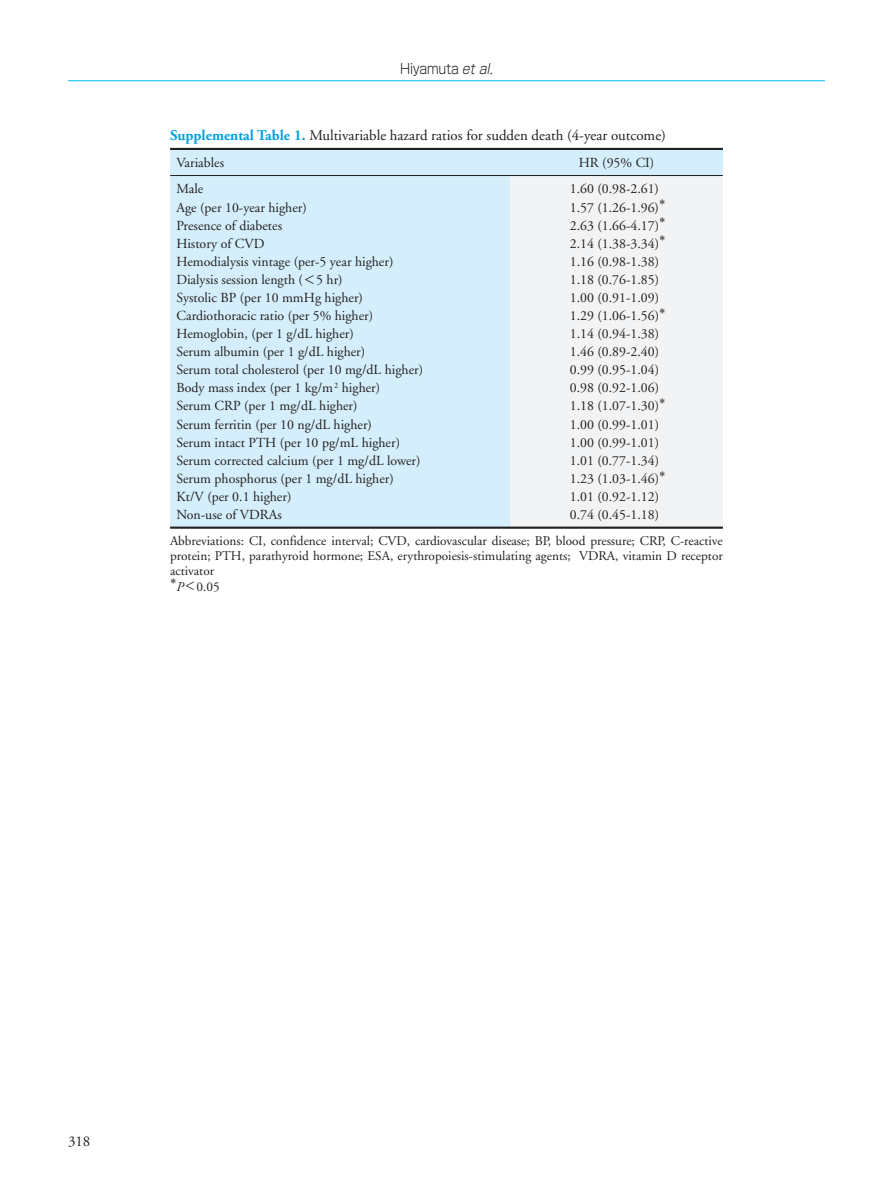
<style>
.page{position:relative;width:893px;height:1183px;background:#fff}
.page>*{position:absolute;margin:0;border:0;box-sizing:border-box;transform-origin:0 0}
.t1{font:14.85px "Adobe Garamond";color:#231f20}
.t2{font:13.8px/18px "Adobe Garamond";color:#231f20}
.t3{font:13.8px "Shin Go Light 83 pv RKSJ H";letter-spacing:-.025em;color:#231f20;scale:.9 1}
.t4{font:13.35px/14.9px "Adobe Garamond";color:#231f20;text-align:justify}
.t5{font:8.25px "Ryumin Medium 83 pv RKSJ H";color:#231f20}
.s1{font-style:italic}
.s2{font-family:"Ryumin regular 83 pv RKSJ H"}
.s3{font-weight:700;color:#00a1e3}
.s4{font-family:"Ryumin Medium 83 pv RKSJ H";font-size:11.7px}
.s5{font-family:"Ryumin Medium 83 pv RKSJ H";font-size:11.1px}
</style>
<div class="page">
<hr style="left:68px;top:80px;width:757px;height:1px;background:#00baf1">
<div style="left:170px;top:150px;width:553px;height:376px;background:#d4effb"></div>
<div style="left:510px;top:175px;width:213px;height:352px;background:#f2f3f4"></div>
<hr style="left:170px;top:175px;width:553px;height:1px;background:#231f20">
<hr style="left:170px;top:148px;width:553px;height:2px;background:#231f20">
<hr style="left:170px;top:526px;width:553px;height:2px;background:#231f20">
<p class="t3" style="left:400px;top:64px;width:104px">Hiyamuta <span class="s1">et al</span><span class="s2">.</span></p>
<p class="t1" style="left:170px;top:129px;width:497px"><span class="s3">Supplemental Table 1.</span> Multivariable hazard ratios for sudden death (4-year outcome)</p>
<p class="t2" style="left:176px;top:155px;width:49px">Variables</p>
<p class="t2" style="left:579px;top:155px;width:77px">HR (95% CI)</p>
<p class="t2" style="left:176px;top:181px;width:248px">Male<br>Age (per 10-year higher)<br>Presence of diabetes<br>History of CVD<br>Hemodialysis vintage (per-5 year higher)<br>Dialysis session length (<span class="s4">＜</span>5 hr)<br>Systolic BP (per 10 mmHg higher)<br>Cardiothoracic ratio (per 5% higher)<br>Hemoglobin, (per 1 g/dL higher)<br>Serum albumin (per 1 g/dL higher)<br>Serum total cholesterol (per 10 mg/dL higher)<br>Body mass index (per 1 kg/m<sup>2</sup> higher)<br>Serum CRP (per 1 mg/dL higher)<br>Serum ferritin (per 10 ng/dL higher)<br>Serum intact PTH (per 10 pg/mL higher)<br>Serum corrected calcium (per 1 mg/dL lower)<br>Serum phosphorus (per 1 mg/dL higher)<br>Kt/V (per 0.1 higher)<br>Non-use of VDRAs</p>
<p class="t2" style="left:570px;top:181px;width:91px">1.60 (0.98-2.61)<br>1.57 (1.26-1.96)</p>
<p class="t5" style="left:658px;top:199px;width:10px">＊</p>
<p class="t2" style="left:570px;top:217px;width:91px">2.63 (1.66-4.17)</p>
<p class="t5" style="left:658px;top:217px;width:10px">＊</p>
<p class="t2" style="left:570px;top:235px;width:91px">2.14 (1.38-3.34)</p>
<p class="t5" style="left:658px;top:235px;width:10px">＊</p>
<p class="t2" style="left:570px;top:253px;width:91px;text-align:justify">1.16 (0.98-1.38)<br>1.18 (0.76-1.85)<br>1.00 (0.91-1.09)<br>1.29 (1.06-1.56)</p>
<p class="t5" style="left:658px;top:307px;width:10px">＊</p>
<p class="t2" style="left:570px;top:326px;width:91px;text-align:justify">1.14 (0.94-1.38)<br>1.46 (0.89-2.40)<br>0.99 (0.95-1.04)<br>0.98 (0.92-1.06)<br>1.18 (1.07-1.30)</p>
<p class="t5" style="left:658px;top:398px;width:10px">＊</p>
<p class="t2" style="left:570px;top:416px;width:91px;text-align:justify">1.00 (0.99-1.01)<br>1.00 (0.99-1.01)<br>1.01 (0.77-1.34)<br>1.23 (1.03-1.46)</p>
<p class="t5" style="left:658px;top:470px;width:10px">＊</p>
<p class="t2" style="left:570px;top:488px;width:91px">1.01 (0.92-1.12)<br>0.74 (0.45-1.18)</p>
<p class="t4" style="left:170px;top:534px;width:554px">Abbreviations: CI, confidence interval; CVD, cardiovascular disease; BP, blood pressure; CRP, C-reactive protein; PTH, parathyroid hormone; ESA, erythropoiesis-stimulating agents; VDRA, vitamin D receptor activator</p>
<p class="t5" style="left:169px;top:577px;width:10px">＊</p>
<p class="t4" style="left:176px;top:580px;width:45px"><span class="s1">P</span><span class="s5">＜</span>0.05</p>
<p class="t1" style="left:68px;top:1135px;width:24px">318</p>
</div>
